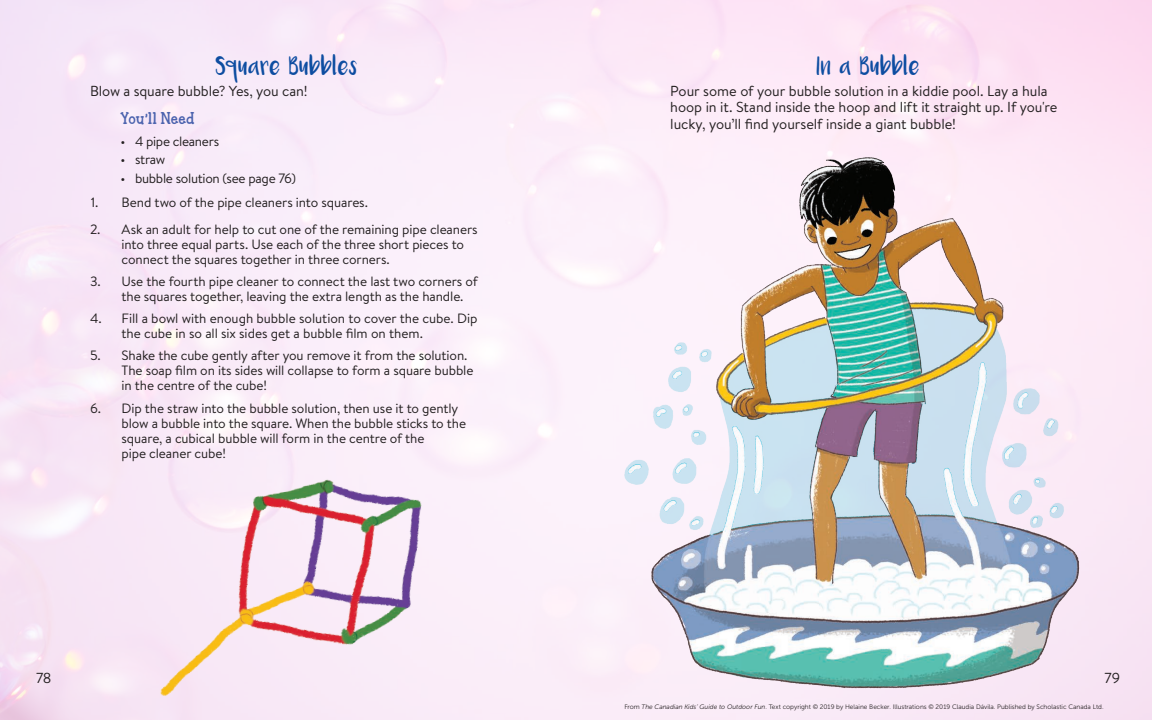
<style>
.page{position:relative;width:1152px;height:720px;background:#fff}
.page>*{position:absolute;margin:0;border:0;box-sizing:border-box;transform-origin:0 0}
.t1{font:14.5px/16.5px "Brandon Text";letter-spacing:-.005em;color:#231f20}
.t2{font:14px "Luna";letter-spacing:.035em;color:#0d4da1}
.t3{font:13.5px/15px "Brandon Text";letter-spacing:-.01em;color:#231f20}
.t4{font:13px "Janda Closer To Free";letter-spacing:.04em;color:#4b63ae}
.t5{font:6.5px "Museo Sans 300";color:#231f20}
.s1{font-style:italic}
</style>
<div class="page">
<img style="left:596px;top:117px;width:509px;height:603px">
<img style="left:121px;top:452px;width:332px;height:257px">
<p class="t2" style="left:216px;top:62px;width:143px">Square Bubbles</p>
<p class="t1" style="left:90px;top:82px;width:219px">Blow a square bubble? Yes, you can!</p>
<p class="t4" style="left:121px;top:109px;width:75px">You'll Need</p>
<p class="t3" style="left:121px;top:133px;width:100px">• 4 pipe cleaners</p>
<p class="t3" style="left:121px;top:152px;width:46px">• straw</p>
<p class="t3" style="left:121px;top:170px;width:177px">• bubble solution (see page 76)</p>
<p class="t3" style="left:91px;top:194px;width:279px">1. Bend two of the pipe cleaners into squares.</p>
<p class="t3" style="left:122px;top:221px;width:358px;text-indent:-31px">2. Ask an adult for help to cut one of the remaining pipe cleaners into three equal parts. Use each of the three short pieces to connect the squares together in three corners.</p>
<p class="t3" style="left:122px;top:273px;width:358px;text-indent:-31px">3. Use the fourth pipe cleaner to connect the last two corners of the squares together, leaving the extra length as the handle.</p>
<p class="t3" style="left:122px;top:311px;width:358px;text-indent:-31px">4. Fill a bowl with enough bubble solution to cover the cube. Dip the cube in so all six sides get a bubble film on them.</p>
<p class="t3" style="left:122px;top:348px;width:353px;text-indent:-31px">5. Shake the cube gently after you remove it from the solution.<br>The soap film on its sides will collapse to form a square bubble in the centre of the cube!</p>
<p class="t3" style="left:122px;top:400px;width:346px;text-indent:-32px">6. Dip the straw into the bubble solution, then use it to gently blow a bubble into the square. When the bubble sticks to the square, a cubical bubble will form in the centre of the<br>pipe cleaner cube!</p>
<p class="t2" style="left:817px;top:62px;width:105px">In a Bubble</p>
<p class="t1" style="left:670px;top:82px;width:389px">Pour some of your bubble solution in a kiddie pool. Lay a hula hoop in it. Stand inside the hoop and lift it straight up. If you're lucky, you’ll find yourself inside a giant bubble!</p>
<p class="t1" style="left:36px;top:669px;width:17px">78</p>
<p class="t1" style="left:1105px;top:669px;width:17px">79</p>
<p class="t5" style="left:624px;top:703px;width:481px">From <span class="s1">The Canadian Kids’ Guide to Outdoor Fun</span>. Text copyright © 2019 by Helaine Becker. Illustrations © 2019 Claudia Dávila. Published by Scholastic Canada Ltd.</p>
</div>
